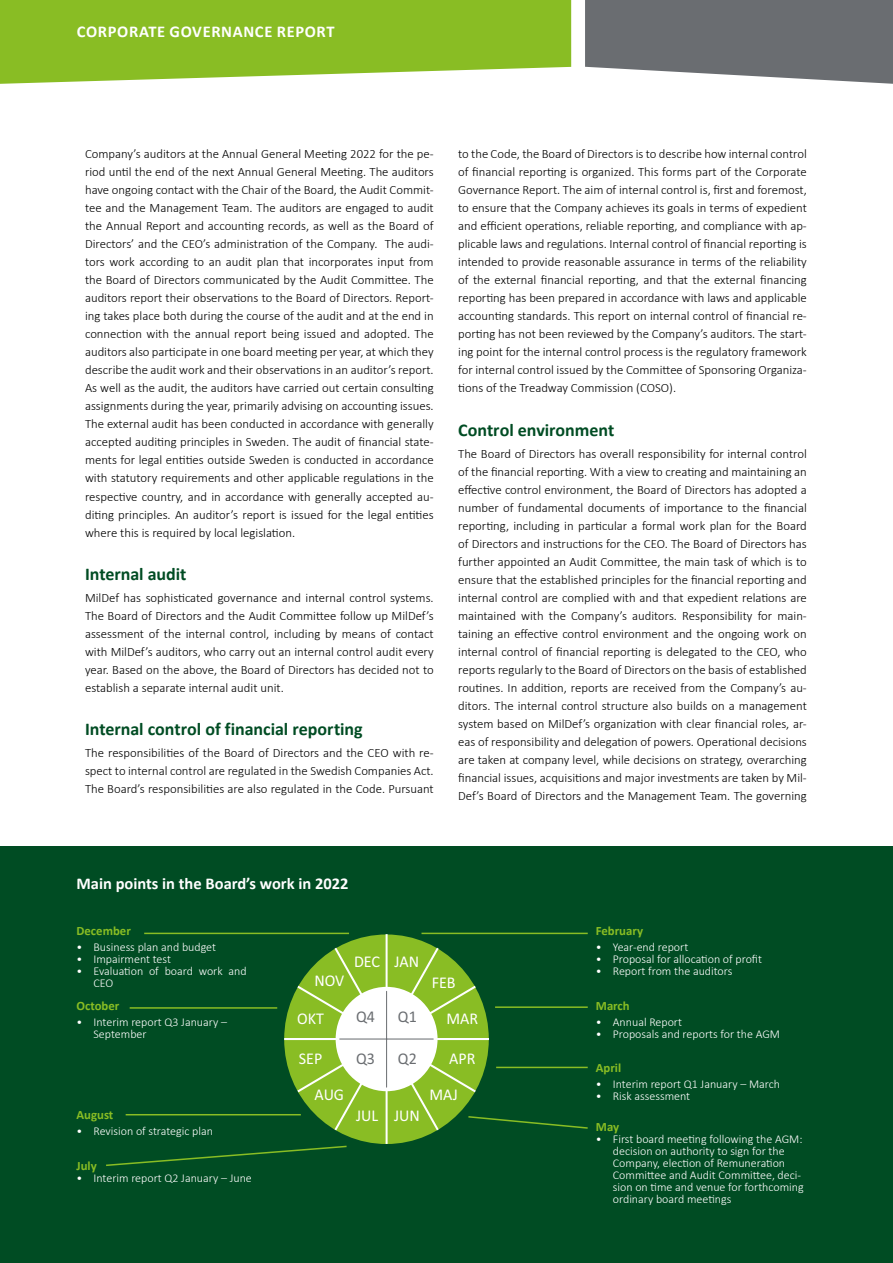
<style>
.page{position:relative;width:893px;height:1263px;background:#fff}
.page>*{position:absolute;margin:0;border:0;box-sizing:border-box;transform-origin:0 0}
.t1{font:700 18px "Calibri";color:#004c23}
.t2{font:16.5px/36px "Calibri";color:#fff}
.t3{font:700 16.5px "Calibri";color:#fff}
.t4{font:700 16.5px "Calibri";letter-spacing:.04em;color:#fff}
.t5{font:16.5px "Calibri";color:#6a6d71}
.t6{font:300 12.75px/18px "Calibri";color:#000;text-align:justify}
.t7{font:700 12.75px "Calibri";color:#89bd24}
.t8{font:300 12px/12px "Calibri";color:#fff}
</style>
<div class="page">
<div style="left:0;top:847px;width:893px;height:416px;background:#004c23"></div>
<hr style="left:144px;top:933px;width:205px;height:1px;background:#89bd24">
<hr style="left:421px;top:933px;width:167px;height:1px;background:#89bd24">
<svg style="left:106px;top:934px;width:482px;height:232px"></svg>
<hr style="left:496px;top:1067px;width:92px;height:1px;background:#89bd24">
<svg style="left:0;top:0;width:571px;height:84px;background:#95c33a"></svg>
<svg style="left:585px;top:0;width:308px;height:84px;background:#797c7f"></svg>
<p class="t4" style="left:77px;top:20px;width:259px">CORPORATE GOVERNANCE REPORT</p>
<p class="t6" style="left:85px;top:145px;width:350px">Company’s auditors at the Annual General Meeting 2022 for the pe&shy;riod until the end of the next Annual General Meeting. The auditors have ongoing contact with the Chair of the Board, the Audit Commit&shy;tee and the Management Team. The auditors are engaged to audit the Annual Report and accounting records, as well as the Board of Directors’ and the CEO’s administration of the Company. The audi&shy;tors work according to an audit plan that incorporates input from the Board of Directors communicated by the Audit Committee. The auditors report their observations to the Board of Directors. Report&shy;ing takes place both during the course of the audit and at the end in connection with the annual report being issued and adopted. The auditors also participate in one board meeting per year, at which they describe the audit work and their observations in an auditor’s report.<br>As well as the audit, the auditors have carried out certain consulting assignments during the year, primarily advising on accounting issues.<br>The external audit has been conducted in accordance with generally accepted auditing principles in Sweden. The audit of financial state&shy;ments for legal entities outside Sweden is conducted in accordance with statutory requirements and other applicable regulations in the respective country, and in accordance with generally accepted au&shy;diting principles. An auditor’s report is issued for the legal entities where this is required by local legislation.</p>
<h1 class="t1" style="left:85px;top:561px;width:103px">Internal audit</h1>
<p class="t6" style="left:85px;top:589px;width:350px">MilDef has sophisticated governance and internal control systems.<br>The Board of Directors and the Audit Committee follow up MilDef’s assessment of the internal control, including by means of contact with MilDef’s auditors, who carry out an internal control audit every year. Based on the above, the Board of Directors has decided not to establish a separate internal audit unit.</p>
<h1 class="t1" style="left:85px;top:716px;width:279px">Internal control of financial reporting</h1>
<p class="t6" style="left:85px;top:744px;width:350px">The responsibilities of the Board of Directors and the CEO with re&shy;spect to internal control are regulated in the Swedish Companies Act.<br>The Board’s responsibilities are also regulated in the Code. Pursuant</p>
<p class="t6" style="left:458px;top:145px;width:350px">to the Code, the Board of Directors is to describe how internal control of financial reporting is organized. This forms part of the Corporate Governance Report. The aim of internal control is, first and foremost, to ensure that the Company achieves its goals in terms of expedient and efficient operations, reliable reporting, and compliance with ap&shy;plicable laws and regulations. Internal control of financial reporting is intended to provide reasonable assurance in terms of the reliability of the external financial reporting, and that the external financing reporting has been prepared in accordance with laws and applicable accounting standards. This report on internal control of financial re&shy;porting has not been reviewed by the Company’s auditors. The start&shy;ing point for the internal control process is the regulatory framework for internal control issued by the Committee of Sponsoring Organiza&shy;tions of the Treadway Commission (COSO).</p>
<h1 class="t1" style="left:458px;top:417px;width:158px">Control environment</h1>
<p class="t6" style="left:458px;top:445px;width:350px">The Board of Directors has overall responsibility for internal control of the financial reporting. With a view to creating and maintaining an effective control environment, the Board of Directors has adopted a number of fundamental documents of importance to the financial reporting, including in particular a formal work plan for the Board of Directors and instructions for the CEO. The Board of Directors has further appointed an Audit Committee, the main task of which is to ensure that the established principles for the financial reporting and internal control are complied with and that expedient relations are maintained with the Company’s auditors. Responsibility for main&shy;taining an effective control environment and the ongoing work on internal control of financial reporting is delegated to the CEO, who reports regularly to the Board of Directors on the basis of established routines. In addition, reports are received from the Company’s au&shy;ditors. The internal control structure also builds on a management system based on MilDef’s organization with clear financial roles, ar&shy;eas of responsibility and delegation of powers. Operational decisions are taken at company level, while decisions on strategy, overarching financial issues, acquisitions and major investments are taken by Mil-Def’s Board of Directors and the Management Team. The governing</p>
<p class="t3" style="left:77px;top:872px;width:274px">Main points in the Board’s work in 2022</p>
<p class="t7" style="left:77px;top:922px;width:56px">December</p>
<p class="t8" style="left:77px;top:941px;width:141px">• Business plan and budget</p>
<p class="t8" style="left:77px;top:953px;width:96px">• Impairment test</p>
<p class="t8" style="left:94px;top:965px;width:155px;text-indent:-17px">• Evaluation of board work and<br>CEO</p>
<p class="t7" style="left:77px;top:996px;width:44px">October</p>
<p class="t8" style="left:94px;top:1016px;width:135px;text-indent:-17px">• Interim report Q3 January –<br>September</p>
<p class="t7" style="left:77px;top:1105px;width:38px">August</p>
<p class="t8" style="left:77px;top:1125px;width:138px">• Revision of strategic plan</p>
<p class="t7" style="left:77px;top:1157px;width:22px">July</p>
<p class="t8" style="left:77px;top:1172px;width:177px">• Interim report Q2 January – June</p>
<p class="t2" style="left:314px;top:962px;width:31px">NOV</p>
<p class="t2" style="left:297px;top:1000px;width:28px">OKT</p>
<p class="t2" style="left:299px;top:1040px;width:25px">SEP</p>
<p class="t2" style="left:315px;top:1076px;width:31px">AUG</p>
<p class="t2" style="left:354px;top:943px;width:28px">DEC</p>
<p class="t2" style="left:395px;top:943px;width:26px">JAN</p>
<p class="t5" style="left:356px;top:1005px;width:20px">Q4</p>
<p class="t5" style="left:398px;top:1005px;width:20px">Q1</p>
<p class="t5" style="left:356px;top:1047px;width:20px">Q3</p>
<p class="t5" style="left:398px;top:1047px;width:20px">Q2</p>
<p class="t2" style="left:356px;top:1097px;width:65px">JUL JUN</p>
<p class="t2" style="left:446px;top:964px;width:33px;text-indent:-15px">FEB<br>MAR</p>
<p class="t2" style="left:449px;top:1040px;width:28px">APR</p>
<p class="t2" style="left:430px;top:1076px;width:30px">MAJ</p>
<p class="t7" style="left:596px;top:922px;width:49px">February</p>
<p class="t8" style="left:596px;top:941px;width:94px">• Year-end report</p>
<p class="t8" style="left:596px;top:953px;width:168px">• Proposal for allocation of profit</p>
<p class="t8" style="left:596px;top:965px;width:138px">• Report from the auditors</p>
<p class="t7" style="left:596px;top:996px;width:35px">March</p>
<p class="t8" style="left:596px;top:1016px;width:88px">• Annual Report</p>
<p class="t8" style="left:596px;top:1028px;width:186px">• Proposals and reports for the AGM</p>
<p class="t7" style="left:596px;top:1058px;width:27px">April</p>
<p class="t8" style="left:596px;top:1078px;width:186px">• Interim report Q1 January – March</p>
<p class="t8" style="left:596px;top:1090px;width:96px">• Risk assessment</p>
<p class="t7" style="left:596px;top:1118px;width:25px">May</p>
<p class="t8" style="left:613px;top:1133px;width:192px;text-indent:-17px">• First board meeting following the AGM: decision on authority to sign for the Company, election of Remuneration Committee and Audit Committee, deci&shy;sion on time and venue for forthcoming ordinary board meetings</p>
</div>
